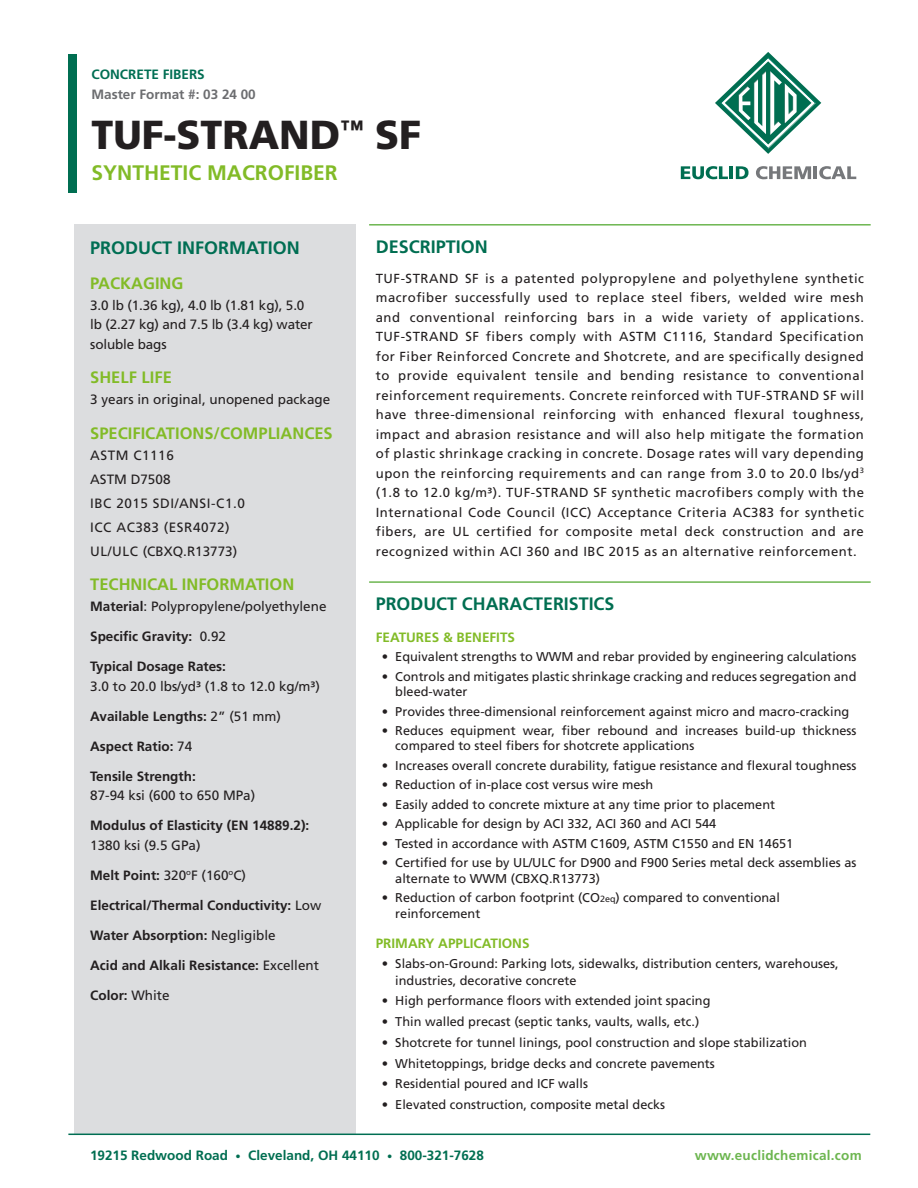
<style>
.page{position:relative;width:918px;height:1188px;background:#fff}
.page>*{position:absolute;margin:0;border:0;box-sizing:border-box;transform-origin:0 0}
.Title_-_Product_Name{font:900 40.5px "Frutiger LT Std";color:#231f20}
.Title_-_Product_Desc{font:700 21px "Frutiger LT Std";color:#82bb27}
.Dark_Green_Subheadin{font:700 18px "Frutiger LT Std";color:#006e51}
.Light_Green_-_Side_B{font:700 18px "Frutiger LT Std";color:#006e53}
.Light_Green_-_Side_B-2{font:700 16.5px "Frutiger LT Std";color:#82bb27}
.Leader_List{font:700 13.5px/19.5px "Frutiger LT Std";color:#231f20}
.Body_Copy{font:13.5px/19.5px "Frutiger LT Std";color:#231f20}
.Leader_List-2{font:13.5px/19.5px "Frutiger LT Std";color:#231f20}
.t1{font:700 13.5px "Frutiger LT Std";color:#006e51}
.Body_Copy-2{font:13.5px "Frutiger LT Std";letter-spacing:.04em;color:#231f20}
.Light_Green_Subheadi{font:700 13.5px "Frutiger LT Std";color:#82bb27}
.t2{font:700 13.5px "Frutiger LT Std";letter-spacing:.02em;color:#6db650}
.Body_Copy-3{font:700 13.5px "Frutiger LT Std";color:#6c6d70}
.Product_Type__Top{font:700 13.5px "Frutiger LT Std";color:#006e53}
.Body_Copy-4{font:13.2px/19.5px "Frutiger LT Std";letter-spacing:.04em;color:#231f20;text-align:justify}
.t3{font:12.75px/15.3px "Frutiger LT Std";color:#231f20}
.s1{font-weight:700}
.s2{font-weight:400}
.s3{font-size:9px}
.s4{font-size:10.5px}
</style>
<div class="page">
<hr style="left:369px;top:224px;width:502px;height:2px;background:#6db650">
<hr style="left:369px;top:581px;width:502px;height:2px;background:#6db650">
<div style="left:74px;top:224px;width:282px;height:910px;background:#dcdddf"></div>
<svg style="left:715px;top:52px;width:106px;height:102px"></svg>
<svg style="left:681px;top:166px;width:68px;height:13px"></svg>
<svg style="left:756px;top:166px;width:100px;height:13px"></svg>
<div style="left:68px;top:54px;width:8px;height:139px;background:#006e51"></div>
<hr style="left:68px;top:1134px;width:802px;height:1px;background:#006e53">
<p class="Product_Type__Top" style="left:92px;top:66px;width:115px">CONCRETE FIBERS</p>
<p class="Body_Copy-3" style="left:92px;top:87px;width:166px">Master Format #: 03 24 00</p>
<p class="Title_-_Product_Name" style="left:92px;top:110px;width:331px">TUF-STRAND<sup>™</sup> SF</p>
<p class="Title_-_Product_Desc" style="left:92px;top:160px;width:248px">SYNTHETIC MACROFIBER</p>
<p class="Light_Green_-_Side_B" style="left:90px;top:237px;width:211px">PRODUCT INFORMATION</p>
<p class="Light_Green_-_Side_B-2" style="left:90px;top:273px;width:95px">PACKAGING</p>
<p class="Body_Copy" style="left:90px;top:295px;width:224px">3.0 lb (1.36 kg), 4.0 lb (1.81 kg), 5.0 lb (2.27 kg) and 7.5 lb (3.4 kg) water soluble bags</p>
<p class="Light_Green_-_Side_B-2" style="left:90px;top:368px;width:83px">SHELF LIFE</p>
<p class="Body_Copy" style="left:90px;top:390px;width:242px">3 years in original, unopened package</p>
<p class="Light_Green_-_Side_B-2" style="left:90px;top:423px;width:244px">SPECIFICATIONS/COMPLIANCES</p>
<p class="Body_Copy-2" style="left:90px;top:447px;width:85px">ASTM C1116</p>
<p class="Body_Copy" style="left:90px;top:469px;width:82px">ASTM D7508</p>
<p class="Body_Copy-2" style="left:90px;top:495px;width:156px">IBC 2015 SDI/ANSI-C1.0</p>
<p class="Body_Copy-2" style="left:90px;top:519px;width:141px">ICC AC383 (ESR4072)</p>
<p class="Body_Copy" style="left:90px;top:541px;width:149px">UL/ULC (CBXQ.R13773)</p>
<p class="Light_Green_-_Side_B-2" style="left:90px;top:575px;width:206px">TECHNICAL INFORMATION</p>
<p class="Leader_List-2" style="left:90px;top:597px;width:238px"><span class="s1">Material</span>: Polypropylene/polyethylene</p>
<p class="Leader_List" style="left:90px;top:627px;width:137px">Specific Gravity: <span class="s2">0.92</span></p>
<p class="Leader_List-2" style="left:90px;top:657px;width:231px"><span class="s1">Typical Dosage Rates:<br></span>3.0 to 20.0 lbs/yd³ (1.8 to 12.0 kg/m³)</p>
<p class="Leader_List" style="left:90px;top:706px;width:192px">Available Lengths: <span class="s2">2” (51 mm)</span></p>
<p class="Leader_List" style="left:90px;top:736px;width:104px">Aspect Ratio: <span class="s2">74</span></p>
<p class="Leader_List-2" style="left:90px;top:766px;width:167px"><span class="s1">Tensile Strength:<br></span>87-94 ksi (600 to 650 MPa)</p>
<p class="Leader_List" style="left:90px;top:816px;width:221px">Modulus of Elasticity (EN 14889.2):<br><span class="s2">1380 ksi (9.5 GPa)</span></p>
<p class="Leader_List" style="left:90px;top:865px;width:157px">Melt Point: <span class="s2">320</span><sup>o</sup><span class="s2">F (160</span><sup>o</sup><span class="s2">C)</span></p>
<p class="Leader_List" style="left:90px;top:895px;width:233px">Electrical/Thermal Conductivity: <span class="s2">Low</span></p>
<p class="Leader_List" style="left:90px;top:925px;width:187px">Water Absorption: <span class="s2">Negligible</span></p>
<p class="Leader_List" style="left:90px;top:955px;width:230px">Acid and Alkali Resistance: <span class="s2">Excellent</span></p>
<p class="Leader_List" style="left:90px;top:985px;width:81px">Color: <span class="s2">White</span></p>
<p class="Dark_Green_Subheadin" style="left:376px;top:236px;width:114px">DESCRIPTION</p>
<p class="Body_Copy-4" style="left:376px;top:269px;width:490px">TUF-STRAND SF is a patented polypropylene and polyethylene synthetic macrofiber successfully used to replace steel fibers, welded wire mesh and conventional reinforcing bars in a wide variety of applications.<br>TUF-STRAND SF fibers comply with ASTM C1116, Standard Specification for Fiber Reinforced Concrete and Shotcrete, and are specifically designed to provide equivalent tensile and bending resistance to conventional reinforcement requirements. Concrete reinforced with TUF-STRAND SF will have three-dimensional reinforcing with enhanced flexural toughness, impact and abrasion resistance and will also help mitigate the formation of plastic shrinkage cracking in concrete. Dosage rates will vary depending upon the reinforcing requirements and can range from 3.0 to 20.0 lbs/yd<sup>3 </sup>(1.8 to 12.0 kg/m³). TUF-STRAND SF synthetic macrofibers comply with the International Code Council (ICC) Acceptance Criteria AC383 for synthetic fibers, are UL certified for composite metal deck construction and are recognized within ACI 360 and IBC 2015 as an alternative reinforcement.</p>
<p class="Dark_Green_Subheadin" style="left:376px;top:593px;width:240px">PRODUCT CHARACTERISTICS</p>
<p class="Light_Green_Subheadi" style="left:376px;top:629px;width:141px">FEATURES &amp; BENEFITS</p>
<p class="t3" style="left:382px;top:649px;width:476px">• Equivalent strengths to WWM and rebar provided by engineering calculations</p>
<p class="t3" style="left:395px;top:669px;width:463px;text-indent:-14px">• Controls and mitigates plastic shrinkage cracking and reduces segregation and bleed-water</p>
<p class="t3" style="left:382px;top:703px;width:469px">• Provides three-dimensional reinforcement against micro and macro-cracking</p>
<p class="t3" style="left:395px;top:723px;width:463px;text-indent:-14px">• Reduces equipment wear, fiber rebound and increases build-up thickness compared to steel fibers for shotcrete applications</p>
<p class="t3" style="left:382px;top:758px;width:476px">• Increases overall concrete durability, fatigue resistance and flexural toughness</p>
<p class="t3" style="left:382px;top:777px;width:273px">• Reduction of in-place cost versus wire mesh</p>
<p class="t3" style="left:382px;top:797px;width:395px">• Easily added to concrete mixture at any time prior to placement</p>
<p class="t3" style="left:382px;top:816px;width:336px">• Applicable for design by ACI 332, ACI 360 and ACI 544</p>
<p class="t3" style="left:382px;top:836px;width:413px">• Tested in accordance with ASTM C1609, ASTM C1550 and EN 14651</p>
<p class="t3" style="left:395px;top:855px;width:463px;text-indent:-14px">• Certified for use by UL/ULC for D900 and F900 Series metal deck assemblies as alternate to WWM (CBXQ.R13773)</p>
<p class="t3" style="left:395px;top:890px;width:386px;line-height:16.2px;text-indent:-14px">• Reduction of carbon footprint (CO<span class="s3">2eq</span>) compared to conventional reinforcement</p>
<p class="Light_Green_Subheadi" style="left:376px;top:935px;width:155px">PRIMARY APPLICATIONS</p>
<p class="t3" style="left:395px;top:956px;width:445px;line-height:16.5px;text-indent:-14px">• Slabs-on-Ground: Parking lots, sidewalks, distribution centers, warehouses, industries, decorative concrete</p>
<p class="t3" style="left:382px;top:993px;width:330px">• High performance floors with extended joint spacing</p>
<p class="t3" style="left:382px;top:1014px;width:319px">• Thin walled precast (septic tanks, vaults, walls, etc.)</p>
<p class="t3" style="left:382px;top:1035px;width:427px">• Shotcrete for tunnel linings, pool construction and slope stabilization</p>
<p class="t3" style="left:382px;top:1056px;width:335px">• Whitetoppings, bridge decks and concrete pavements</p>
<p class="t3" style="left:382px;top:1076px;width:208px">• Residential poured and ICF walls</p>
<p class="t3" style="left:382px;top:1097px;width:285px">• Elevated construction, composite metal decks</p>
<p class="t1" style="left:90px;top:1147px;width:395px">19215 Redwood Road <span class="s4">•</span> Cleveland, OH 44110 <span class="s4">•</span> 800-321-7628</p>
<p class="t2" style="left:695px;top:1147px;width:168px">www.euclidchemical.com</p>
</div>
